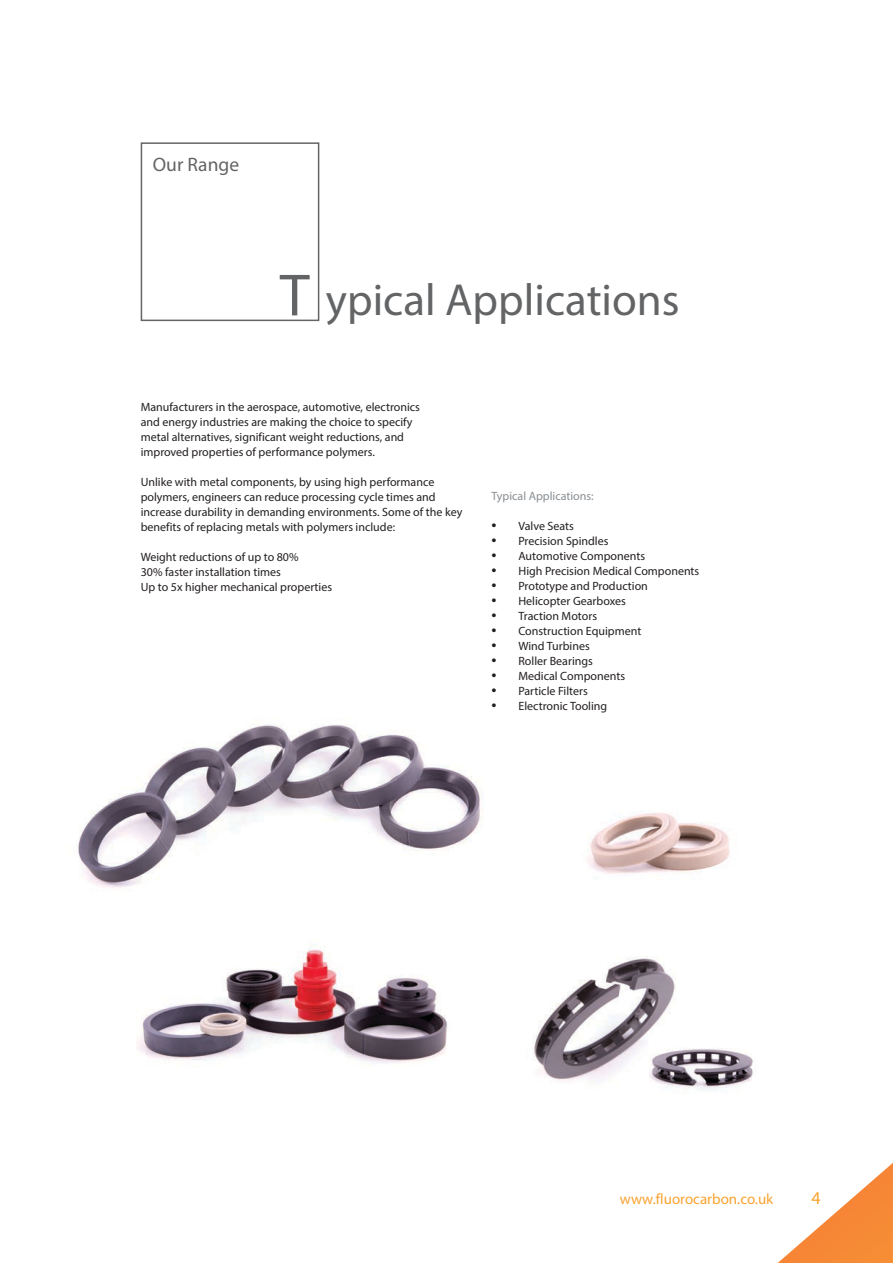
<style>
.page{position:relative;width:893px;height:1263px;background:#fff}
.page>*{position:absolute;margin:0;border:0;box-sizing:border-box;transform-origin:0 0}
.ParaStyle06-Leading{font:60px "Myriad Pro";color:#636466}
.ParaStyle06-Leading-2{font:45px "Myriad Pro";color:#636466}
.ParaStyle06-Leading-3{font:19.5px "Myriad Pro";color:#636466}
.ParaStyle01-Leading{font:18px "Myriad Pro";color:#faa331}
.ParaStyle01-Leading-2{font:15px "Myriad Pro";color:#faa331}
.ParaStyle06-Leading-4{font:12px/15px "Myriad Pro";color:#231f20}
.ParaStyle06-Leading-5{font:12px "Myriad Pro";color:#8a8f93}
.s1{font-size:18px}
</style>
<div class="page">
<img style="left:78px;top:724px;width:405px;height:164px">
<div style="left:141px;top:142px;width:178px;height:179px;border:2px solid #636466"></div>
<img style="left:532px;top:957px;width:144px;height:125px">
<img style="left:587px;top:813px;width:143px;height:61px">
<img style="left:137px;top:945px;width:311px;height:118px">
<img style="left:650px;top:1037px;width:103px;height:52px">
<svg style="left:778px;top:1163px;width:115px;height:100px"></svg>
<p class="ParaStyle06-Leading-3" style="left:153px;top:152px;width:88px">Our Range</p>
<p class="ParaStyle06-Leading" style="left:280px;top:258px;width:31px">T</p>
<p class="ParaStyle06-Leading-2" style="left:326px;top:272px;width:355px">ypical Applications</p>
<p class="ParaStyle06-Leading-4" style="left:141px;top:400px;width:281px">Manufacturers in the aerospace, automotive, electronics and energy industries are making the choice to specify metal alternatives, significant weight reductions, and improved properties of performance polymers.</p>
<p class="ParaStyle06-Leading-4" style="left:141px;top:475px;width:323px">Unlike with metal components, by using high performance polymers, engineers can reduce processing cycle times and increase durability in demanding environments. Some of the key benefits of replacing metals with polymers include:</p>
<p class="ParaStyle06-Leading-4" style="left:141px;top:550px;width:159px">Weight reductions of up to 80%</p>
<p class="ParaStyle06-Leading-4" style="left:141px;top:565px;width:142px">30% faster installation times</p>
<p class="ParaStyle06-Leading-4" style="left:141px;top:580px;width:193px">Up to 5x higher mechanical properties</p>
<p class="ParaStyle06-Leading-5" style="left:491px;top:489px;width:104px">Typical Applications:</p>
<p class="ParaStyle06-Leading-4" style="left:491px;top:518px;width:84px"><span class="s1">•</span> Valve Seats</p>
<p class="ParaStyle06-Leading-4" style="left:491px;top:533px;width:119px"><span class="s1">•</span> Precision Spindles</p>
<p class="ParaStyle06-Leading-4" style="left:491px;top:548px;width:155px"><span class="s1">•</span> Automotive Components</p>
<p class="ParaStyle06-Leading-4" style="left:491px;top:563px;width:209px"><span class="s1">•</span> High Precision Medical Components</p>
<p class="ParaStyle06-Leading-4" style="left:491px;top:578px;width:158px"><span class="s1">•</span> Prototype and Production</p>
<p class="ParaStyle06-Leading-4" style="left:491px;top:593px;width:136px"><span class="s1">•</span> Helicopter Gearboxes</p>
<p class="ParaStyle06-Leading-4" style="left:491px;top:608px;width:107px"><span class="s1">•</span> Traction Motors</p>
<p class="ParaStyle06-Leading-4" style="left:491px;top:623px;width:151px"><span class="s1">•</span> Construction Equipment</p>
<p class="ParaStyle06-Leading-4" style="left:491px;top:638px;width:100px"><span class="s1">•</span> Wind Turbines</p>
<p class="ParaStyle06-Leading-4" style="left:491px;top:653px;width:103px"><span class="s1">•</span> Roller Bearings</p>
<p class="ParaStyle06-Leading-4" style="left:491px;top:668px;width:135px"><span class="s1">•</span> Medical Components</p>
<p class="ParaStyle06-Leading-4" style="left:491px;top:683px;width:98px"><span class="s1">•</span> Particle Filters</p>
<p class="ParaStyle06-Leading-4" style="left:491px;top:698px;width:117px"><span class="s1">•</span> Electronic Tooling</p>
<p class="ParaStyle01-Leading-2" style="left:620px;top:1190px;width:155px">www.fluorocarbon.co.uk</p>
<p class="ParaStyle01-Leading" style="left:811px;top:1187px;width:11px">4</p>
</div>
